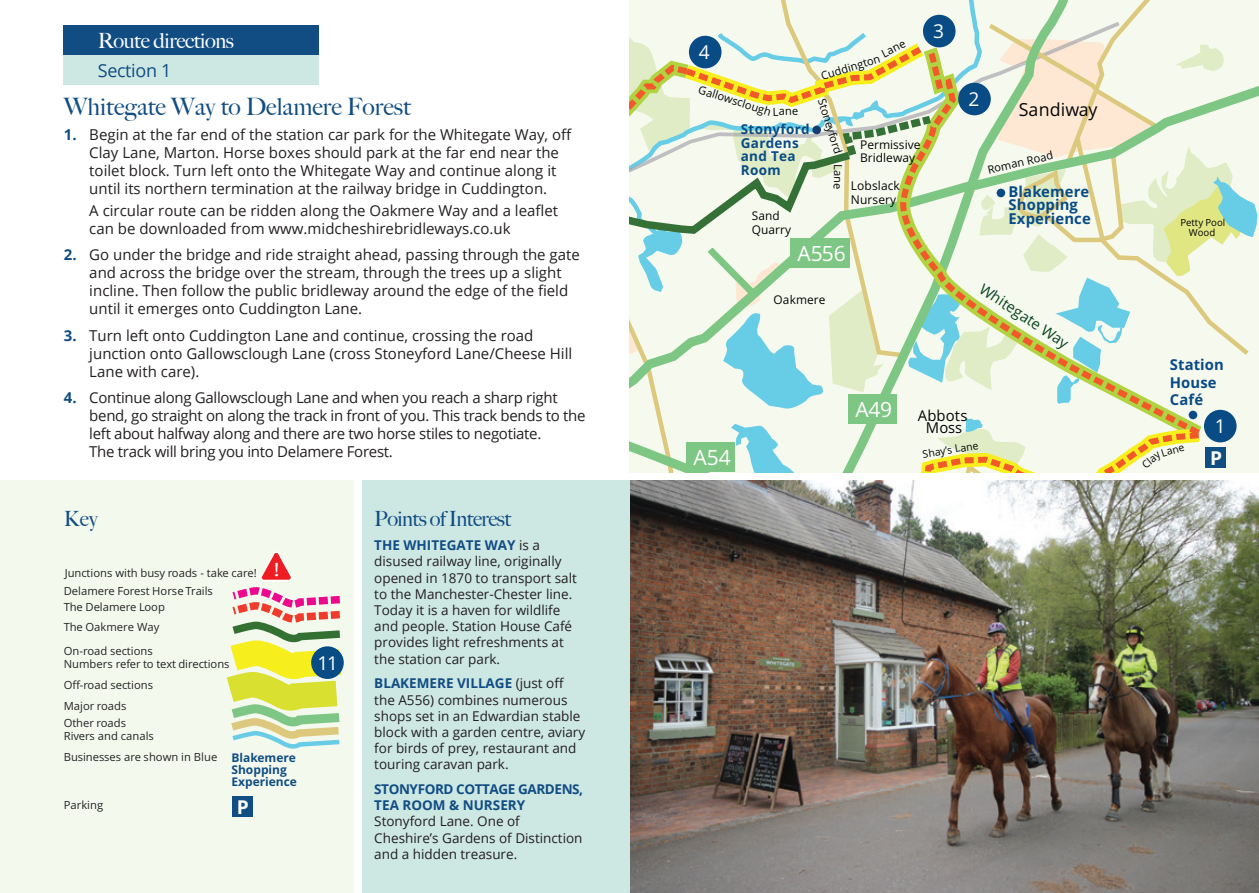
<style>
.page{position:relative;width:1259px;height:893px;background:#fff}
.page>*{position:absolute;margin:0;border:0;box-sizing:border-box;transform-origin:0 0}
.t1{font:500 24px "Big Caslon";color:#114d83}
.t2{font:500 21px "Big Caslon";letter-spacing:-.03em;color:#114d83}
.t3{font:500 21px "Big Caslon";letter-spacing:-.02em;color:#fff}
.t4{font:21px "Open Sans";color:#fff}
.t5{font:19.2px "Open Sans";color:#fff}
.t6{font:700 19.2px "Open Sans";color:#fff}
.t7{font:18px "Open Sans";color:#050605}
.t8{font:18px "Open Sans";letter-spacing:-.02em;color:#114d83}
.t9{font:15px/18px "Open Sans";color:#231f20}
.t10{font:15px/18px "Open Sans";letter-spacing:-.02em;color:#231f20}
.t11{font:700 15px/17.9px "Open Sans";letter-spacing:.01em;color:#094b85}
.t12{font:15px "Open Sans";color:#084521}
.t13{font:15px/12px "Open Sans";letter-spacing:.01em;color:#050605;text-align:center}
.t14{font:700 13.65px/13.5px "Open Sans";letter-spacing:.02em;color:#094b85}
.t15{font:13.5px/16.2px "Open Sans";color:#231f20}
.t16{font:700 13.5px/16.2px "Open Sans";letter-spacing:-.03em;color:#114d83}
.t17{font:12.15px/14.4px "Open Sans";letter-spacing:.01em;color:#050605}
.t18{font:700 12px/12px "Open Sans";color:#104e83}
.t19{font:12px/13.5px "Open Sans";color:#040503}
.t20{font:12px/14.2px "Open Sans";letter-spacing:.01em;color:#050605}
.t21{font:11.25px/13.5px "Open Sans";color:#262526}
.t22{font:11.25px "Open Sans";color:#050605}
.t23{font:10.5px "Open Sans";color:#050605}
.t24{font:9.75px/10.5px "Open Sans";letter-spacing:.005em;color:#050605;text-align:center}
.s1{font-weight:700;color:#114d83}
.s2{font-size:18.45px;color:#fff}
</style>
<div class="page">
<svg style="left:629px;top:0;width:629px;height:472px;background:#dfead4"></svg>
<img style="left:629px;top:480px;width:630px;height:413px">
<div style="left:64px;top:26px;width:255px;height:29px;background:#114d83"></div>
<div style="left:64px;top:55px;width:255px;height:30px;background:#cde7e3"></div>
<div style="left:0;top:480px;width:353px;height:413px;background:#f4f9ed"></div>
<svg style="left:226px;top:552px;width:118px;height:197px"></svg>
<div style="left:232px;top:796px;width:21px;height:21px;background:#104e83"></div>
<div style="left:361px;top:480px;width:268px;height:413px;background:#cde7e3"></div>
<h2 class="t3" style="left:98px;top:23px;width:138px">Route directions</h2>
<p class="t8" style="left:98px;top:58px;width:75px">Section 1</p>
<h1 class="t1" style="left:64px;top:87px;width:348px">Whitegate Way to Delamere Forest</h1>
<p class="t9" style="left:89px;top:125px;width:484px;text-indent:-26px"><span class="s1">1.</span> Begin at the far end of the station car park for the Whitegate Way, off Clay Lane, Marton. Horse boxes should park at the far end near the toilet block. Turn left onto the Whitegate Way and continue along it until its northern termination at the railway bridge in Cuddington.</p>
<p class="t9" style="left:89px;top:201px;width:470px">A circular route can be ridden along the Oakmere Way and a leaflet can be downloaded from www.midcheshirebridleways.co.uk</p>
<p class="t9" style="left:89px;top:246px;width:492px;text-indent:-26px"><span class="s1">2.</span> Go under the bridge and ride straight ahead, passing through the gate and across the bridge over the stream, through the trees up a slight incline. Then follow the public bridleway around the edge of the field until it emerges onto Cuddington Lane.</p>
<p class="t9" style="left:89px;top:326px;width:484px;text-indent:-26px"><span class="s1">3.</span> Turn left onto Cuddington Lane and continue, crossing the road junction onto Gallowsclough Lane (cross Stoneyford Lane/Cheese Hill<br>Lane with care).</p>
<p class="t10" style="left:89px;top:389px;width:498px;text-indent:-26px"><span class="s1">4.</span> Continue along Gallowsclough Lane and when you reach a sharp right bend, go straight on along the track in front of you. This track bends to the left about halfway along and there are two horse stiles to negotiate.<br>The track will bring you into Delamere Forest.</p>
<h2 class="t2" style="left:64px;top:501px;width:35px">Key</h2>
<h2 class="t2" style="left:374px;top:501px;width:138px">Points of Interest</h2>
<p class="t15" style="left:374px;top:537px;width:204px"><span class="s1">THE WHITEGATE WAY</span> is a disused railway line, originally opened in 1870 to transport salt to the Manchester-Chester line.<br>Today it is a haven for wildlife and people. Station House Café provides light refreshments at the station car park.</p>
<p class="t15" style="left:374px;top:675px;width:212px"><span class="s1">BLAKEMERE VILLAGE</span> (just off the A556) combines numerous shops set in an Edwardian stable block with a garden centre, aviary for birds of prey, restaurant and touring caravan park.</p>
<p class="t16" style="left:374px;top:781px;width:210px">STONYFORD COTTAGE GARDENS,<br>TEA ROOM &amp; NURSERY</p>
<p class="t15" style="left:374px;top:813px;width:210px">Stonyford Lane. One of<br>Cheshire’s Gardens of Distinction and a hidden treasure.</p>
<p class="t21" style="left:64px;top:563px;width:217px;line-height:18px">Junctions with busy roads - take care! <span class="s2">!<br></span>Delamere Forest Horse Trails</p>
<p class="t21" style="left:64px;top:597px;width:103px;line-height:19.5px">The Delamere Loop<br>The Oakmere Way</p>
<p class="t21" style="left:64px;top:643px;width:167px">On-road sections<br>Numbers refer to text directions</p>
<p class="t21" style="left:64px;top:674px;width:91px;line-height:21px">Off-road sections<br>Major roads</p>
<p class="t21" style="left:64px;top:715px;width:92px">Other roads<br>Rivers and canals</p>
<p class="t21" style="left:64px;top:750px;width:155px">Businesses are shown in Blue</p>
<p class="t21" style="left:64px;top:798px;width:41px">Parking</p>
<p class="t5" style="left:317px;top:650px;width:22px">11</p>
<p class="t18" style="left:231px;top:751px;width:67px">Blakemere<br>Shopping<br>Experience</p>
<p class="t6" style="left:237px;top:793px;width:14px">P</p>
<p class="t5" style="left:699px;top:39px;width:12px">4</p>
<p class="t22" style="left:701px;top:82px;width:77px;rotate:17deg">Gallowsclough</p>
<p class="t22" style="left:772px;top:104px;width:27px;rotate:-2deg">Lane</p>
<p class="t14" style="left:741px;top:122px;width:70px">Stonyford<br>Gardens and Tea<br>Room</p>
<p class="t20" style="left:752px;top:208px;width:41px">Sand<br>Quarry</p>
<p class="t22" style="left:878px;top:47px;width:27px;rotate:-27deg">Lane</p>
<p class="t22" style="left:819px;top:69px;width:63px;rotate:-17deg">Cuddington</p>
<p class="t22" style="left:829px;top:97px;width:58px;rotate:73deg">Stoneyford</p>
<p class="t22" style="left:846px;top:164px;width:27px;rotate:91deg">Lane</p>
<p class="t19" style="left:860px;top:137px;width:62px">Permissive<br>Bridleway</p>
<p class="t17" style="left:851px;top:178px;width:51px">Lobslack<br>Nursery</p>
<h2 class="t4" style="left:797px;top:239px;width:50px">A556</h2>
<p class="t20" style="left:773px;top:292px;width:53px">Oakmere</p>
<p class="t5" style="left:933px;top:18px;width:12px">3</p>
<p class="t5" style="left:968px;top:86px;width:12px">2</p>
<p class="t7" style="left:1019px;top:98px;width:80px">Sandiway</p>
<p class="t22" style="left:986px;top:162px;width:68px;rotate:-13deg">Roman Road</p>
<p class="t11" style="left:1008px;top:182px;width:82px">Blakemere</p>
<p class="t11" style="left:1008px;top:198px;width:84px;line-height:13.5px">Shopping<br>Experience</p>
<p class="t12" style="left:987px;top:278px;width:105px;rotate:34deg">Whitegate Way</p>
<h2 class="t4" style="left:693px;top:443px;width:39px">A54</h2>
<h2 class="t4" style="left:855px;top:395px;width:38px">A49</h2>
<p class="t13" style="left:918px;top:409px;width:51px">Abbots<br>Moss</p>
<p class="t23" style="left:921px;top:447px;width:58px;rotate:-9deg">Shay’s Lane</p>
<p class="t24" style="left:1180px;top:217px;width:46px">Petty Pool<br>Wood</p>
<p class="t11" style="left:1169px;top:355px;width:56px">Station<br>House<br>Café</p>
<p class="t23" style="left:1159px;top:446px;width:25px;rotate:-16deg">Lane</p>
<p class="t23" style="left:1138px;top:460px;width:21px;rotate:-39deg">Clay</p>
<p class="t5" style="left:1214px;top:413px;width:12px">1</p>
<p class="t6" style="left:1210px;top:445px;width:14px">P</p>
</div>
